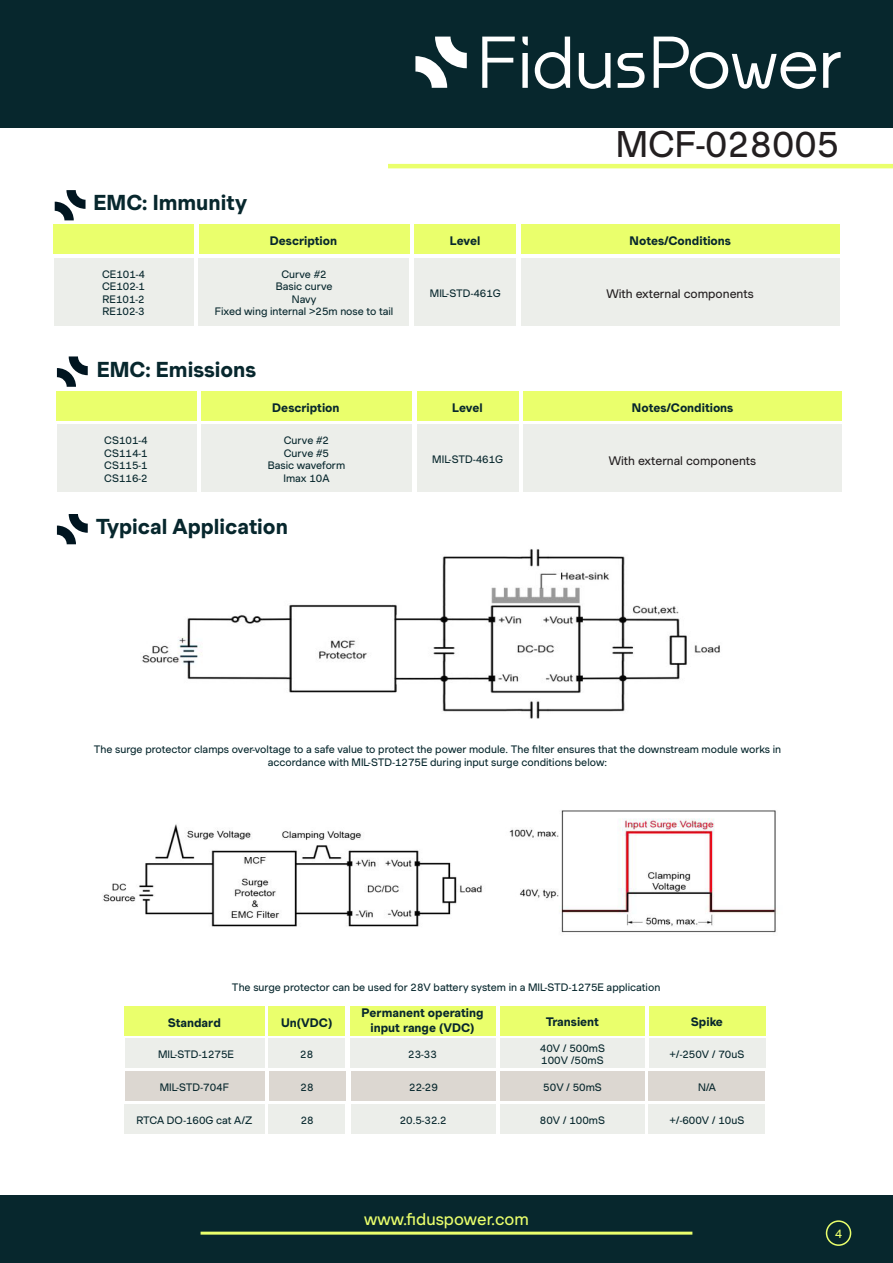
<style>
.page{position:relative;width:893px;height:1263px;background:#fff}
.page>*{position:absolute;margin:0;border:0;box-sizing:border-box;transform-origin:0 0}
.Other_Page_Part_Numb{font:36px "Muoto";color:#231f20}
.Green_Titles{font:700 21px "Muoto";color:#07272d}
.t1{font:16.5px "Muoto";color:#eaff6c}
.Data_On_Left{font:700 12px/14.4px "Muoto";color:#07272d;text-align:center}
.Data_On_Left-2{font:12px "Muoto";color:#231f20}
.Data_On_Left-3{font:12px "Muoto";color:#eaff6c}
.Data_On_Left-4{font:10.5px/12.6px "Muoto";color:#07272d;text-align:center}
</style>
<div class="page">
<div style="left:0;top:0;width:893px;height:128px;background:#07272d"></div>
<div style="left:0;top:1196px;width:893px;height:67px;background:#07272d"></div>
<hr style="left:201px;top:1231px;width:491px;height:3px;background:#eaff6c">
<div style="left:826px;top:1220px;width:25px;height:26px;border:2px solid #eaff6c;border-radius:50%"></div>
<hr style="left:388px;top:164px;width:505px;height:4px;background:#eaff6c">
<svg style="left:482px;top:37px;width:33px;height:51px"></svg>
<svg style="left:522px;top:37px;width:6px;height:51px"></svg>
<svg style="left:535px;top:37px;width:35px;height:52px"></svg>
<svg style="left:579px;top:53px;width:31px;height:36px"></svg>
<svg style="left:617px;top:53px;width:28px;height:35px"></svg>
<svg style="left:654px;top:37px;width:162px;height:52px"></svg>
<svg style="left:823px;top:52px;width:18px;height:36px"></svg>
<svg style="left:415px;top:37px;width:52px;height:51px"></svg>
<div style="left:199px;top:224px;width:210px;height:30px;background:#eaff6c"></div>
<div style="left:54px;top:224px;width:140px;height:30px;background:#eaff6c"></div>
<div style="left:414px;top:224px;width:102px;height:30px;background:#eaff6c"></div>
<div style="left:521px;top:224px;width:318px;height:30px;background:#eaff6c"></div>
<div style="left:55px;top:258px;width:139px;height:67px;background:#eceeea"></div>
<div style="left:521px;top:258px;width:318px;height:67px;background:#eceeea"></div>
<div style="left:198px;top:258px;width:211px;height:67px;background:#eceeea"></div>
<div style="left:414px;top:258px;width:102px;height:67px;background:#eceeea"></div>
<svg style="left:55px;top:190px;width:31px;height:30px"></svg>
<svg style="left:57px;top:356px;width:31px;height:31px"></svg>
<div style="left:201px;top:391px;width:211px;height:30px;background:#eaff6c"></div>
<div style="left:56px;top:391px;width:140px;height:30px;background:#eaff6c"></div>
<div style="left:417px;top:391px;width:102px;height:30px;background:#eaff6c"></div>
<div style="left:523px;top:391px;width:318px;height:30px;background:#eaff6c"></div>
<div style="left:57px;top:425px;width:139px;height:67px;background:#eceeea"></div>
<div style="left:523px;top:425px;width:319px;height:67px;background:#eceeea"></div>
<div style="left:201px;top:425px;width:211px;height:67px;background:#eceeea"></div>
<div style="left:417px;top:425px;width:102px;height:67px;background:#eceeea"></div>
<img style="left:142px;top:549px;width:578px;height:170px">
<img style="left:103px;top:810px;width:673px;height:123px">
<div style="left:124px;top:1006px;width:141px;height:30px;background:#eaff6c"></div>
<div style="left:269px;top:1006px;width:76px;height:30px;background:#eaff6c"></div>
<div style="left:350px;top:1006px;width:146px;height:30px;background:#eaff6c"></div>
<div style="left:500px;top:1006px;width:145px;height:29px;background:#eaff6c"></div>
<div style="left:649px;top:1006px;width:116px;height:29px;background:#eaff6c"></div>
<div style="left:125px;top:1038px;width:139px;height:30px;background:#eceeea"></div>
<div style="left:125px;top:1071px;width:139px;height:30px;background:#dcd7d1"></div>
<div style="left:351px;top:1071px;width:144px;height:30px;background:#dcd7d1"></div>
<div style="left:269px;top:1071px;width:76px;height:30px;background:#dcd7d1"></div>
<div style="left:500px;top:1071px;width:145px;height:29px;background:#dcd7d1"></div>
<div style="left:649px;top:1071px;width:116px;height:29px;background:#dcd7d1"></div>
<div style="left:269px;top:1038px;width:76px;height:30px;background:#eceeea"></div>
<div style="left:500px;top:1038px;width:145px;height:30px;background:#eceeea"></div>
<div style="left:350px;top:1038px;width:146px;height:30px;background:#eceeea"></div>
<div style="left:649px;top:1038px;width:116px;height:30px;background:#eceeea"></div>
<div style="left:124px;top:1104px;width:140px;height:30px;background:#eceeea"></div>
<div style="left:649px;top:1104px;width:116px;height:30px;background:#eceeea"></div>
<svg style="left:57px;top:514px;width:31px;height:30px"></svg>
<div style="left:268px;top:1104px;width:77px;height:30px;background:#eceeea"></div>
<div style="left:500px;top:1104px;width:145px;height:30px;background:#eceeea"></div>
<div style="left:351px;top:1104px;width:144px;height:30px;background:#eceeea"></div>
<p class="Green_Titles" style="left:94px;top:187px;width:155px">EMC: Immunity</p>
<p class="Other_Page_Part_Numb" style="left:616px;top:118px;width:225px">MCF-028005</p>
<p class="Data_On_Left-4" style="left:102px;top:267px;width:44px">CE101-4</p>
<p class="Data_On_Left-4" style="left:102px;top:280px;width:44px">CE102-1</p>
<p class="Data_On_Left-4" style="left:103px;top:293px;width:44px">RE101-2</p>
<p class="Data_On_Left-4" style="left:103px;top:305px;width:44px">RE102-3</p>
<p class="Data_On_Left" style="left:270px;top:233px;width:69px">Description</p>
<p class="Data_On_Left" style="left:450px;top:233px;width:32px">Level</p>
<p class="Data_On_Left" style="left:630px;top:233px;width:103px">Notes/Conditions</p>
<p class="Data_On_Left-4" style="left:282px;top:267px;width:47px">Curve #2</p>
<p class="Data_On_Left-4" style="left:276px;top:280px;width:58px">Basic curve</p>
<p class="Data_On_Left-4" style="left:292px;top:293px;width:26px">Navy</p>
<p class="Data_On_Left-4" style="left:215px;top:305px;width:180px">Fixed wing internal &gt;25m nose to tail</p>
<p class="Data_On_Left-4" style="left:430px;top:286px;width:72px">MIL-STD-461G</p>
<p class="Data_On_Left-2" style="left:606px;top:285px;width:149px">With external components</p>
<p class="Green_Titles" style="left:97px;top:353px;width:161px">EMC: Emissions</p>
<p class="Data_On_Left-4" style="left:104px;top:434px;width:45px">CS101-4</p>
<p class="Data_On_Left-4" style="left:104px;top:446px;width:45px">CS114-1</p>
<p class="Data_On_Left-4" style="left:104px;top:459px;width:45px">CS115-1</p>
<p class="Data_On_Left-4" style="left:104px;top:472px;width:45px">CS116-2</p>
<p class="Data_On_Left" style="left:272px;top:400px;width:69px">Description</p>
<p class="Data_On_Left" style="left:452px;top:400px;width:32px">Level</p>
<p class="Data_On_Left" style="left:632px;top:400px;width:103px">Notes/Conditions</p>
<p class="Data_On_Left-4" style="left:284px;top:434px;width:47px">Curve #2</p>
<p class="Data_On_Left-4" style="left:284px;top:447px;width:47px">Curve #5</p>
<p class="Data_On_Left-4" style="left:268px;top:459px;width:79px">Basic waveform</p>
<p class="Data_On_Left-4" style="left:283px;top:472px;width:48px">Imax 10A</p>
<p class="Data_On_Left-4" style="left:432px;top:453px;width:72px">MIL-STD-461G</p>
<p class="Data_On_Left-2" style="left:609px;top:452px;width:149px">With external components</p>
<p class="Green_Titles" style="left:96px;top:510px;width:194px">Typical Application</p>
<p class="Data_On_Left-4" style="left:94px;top:743px;width:689px">The surge protector clamps over-voltage to a safe value to protect the power module. The filter ensures that the downstream module works in accordance with MIL-STD-1275E during input surge conditions below:</p>
<p class="Data_On_Left-4" style="left:232px;top:980px;width:430px">The surge protector can be used for 28V battery system in a MIL-STD-1275E application</p>
<p class="Data_On_Left" style="left:281px;top:1015px;width:53px">Un(VDC)</p>
<p class="Data_On_Left" style="left:362px;top:1005px;width:124px">Permanent operating input range (VDC)</p>
<p class="Data_On_Left" style="left:168px;top:1015px;width:55px">Standard</p>
<p class="Data_On_Left" style="left:546px;top:1014px;width:55px">Transient</p>
<p class="Data_On_Left" style="left:691px;top:1014px;width:34px">Spike</p>
<p class="Data_On_Left-4" style="left:158px;top:1048px;width:77px">MIL-STD-1275E</p>
<p class="Data_On_Left-4" style="left:540px;top:1041px;width:67px">40V / 500mS</p>
<p class="Data_On_Left-4" style="left:541px;top:1054px;width:64px">100V /50mS</p>
<p class="Data_On_Left-4" style="left:300px;top:1048px;width:15px">28</p>
<p class="Data_On_Left-4" style="left:408px;top:1048px;width:30px">23-33</p>
<p class="Data_On_Left-4" style="left:669px;top:1048px;width:76px">+/-250V / 70uS</p>
<p class="Data_On_Left-4" style="left:160px;top:1081px;width:71px">MIL-STD-704F</p>
<p class="Data_On_Left-4" style="left:409px;top:1080px;width:30px">22-29</p>
<p class="Data_On_Left-4" style="left:543px;top:1080px;width:60px">50V / 50mS</p>
<p class="Data_On_Left-4" style="left:300px;top:1081px;width:15px">28</p>
<p class="Data_On_Left-4" style="left:698px;top:1080px;width:20px">N/A</p>
<p class="Data_On_Left-4" style="left:136px;top:1114px;width:118px">RTCA DO-160G cat A/Z</p>
<p class="Data_On_Left-4" style="left:301px;top:1114px;width:15px">28</p>
<p class="Data_On_Left-4" style="left:400px;top:1114px;width:48px">20.5-32.2</p>
<p class="Data_On_Left-4" style="left:540px;top:1114px;width:67px">80V / 100mS</p>
<p class="Data_On_Left-4" style="left:669px;top:1114px;width:76px">+/-600V / 10uS</p>
<h3 class="t1" style="left:364px;top:1207px;width:166px">www.fiduspower.com</h3>
<p class="Data_On_Left-3" style="left:835px;top:1225px;width:9px">4</p>
</div>
